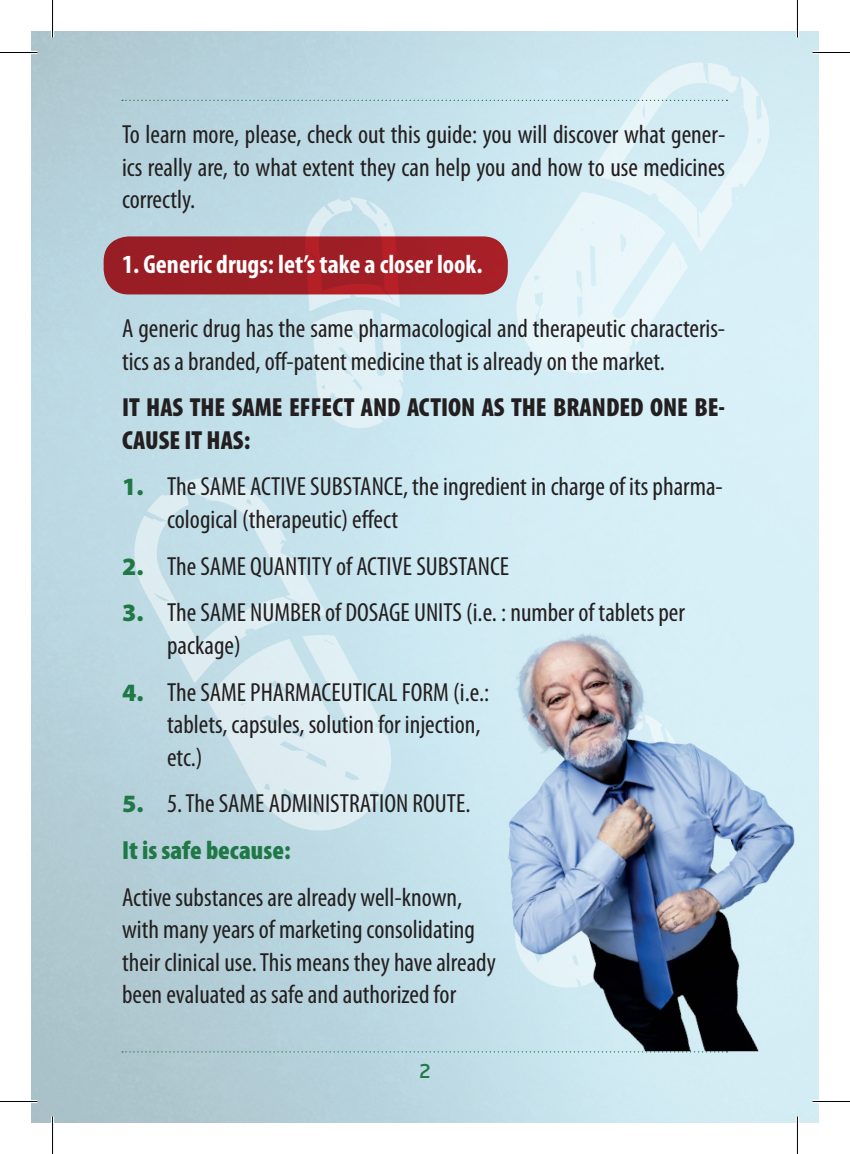
<style>
.page{position:relative;width:850px;height:1154px;background:#fff}
.page>*{position:absolute;margin:0;border:0;box-sizing:border-box;transform-origin:0 0}
.t1{font:condensed 26.25px/32.5px "Myriad Pro";color:#231f20}
.t2{font:900 condensed 26.25px/32.5px "Myriad Pro";color:#231f20}
.t3{font:700 condensed 26.25px "Myriad Pro";color:#fff}
.t4{font:600 20px "Neris";color:#1f7845}
.s1{font-weight:900;font-stretch:normal;font-size:25px;color:#1f7845}
.s2{font-weight:900;color:#1f7845}
</style>
<div class="page">
<img style="left:31px;top:31px;width:787px;height:1092px">
<svg style="left:134px;top:478px;width:193px;height:205px;background:#cae3eb"></svg>
<svg style="left:147px;top:489px;width:41px;height:32px"></svg>
<svg style="left:290px;top:552px;width:4px;height:3px"></svg>
<svg style="left:207px;top:635px;width:184px;height:196px;background:#d3e7ee"></svg>
<svg style="left:122px;top:1051px;width:605px;height:1px"></svg>
<svg style="left:122px;top:62px;width:647px;height:366px;background:#cde6ee"></svg>
<svg style="left:104px;top:236px;width:403px;height:58px;background:#a01f27"></svg>
<img style="left:507px;top:627px;width:307px;height:424px">
<hr style="left:0;top:51px;width:38px;height:3px;background:#fff">
<hr style="left:812px;top:51px;width:37px;height:3px;background:#fff">
<hr style="left:0;top:1100px;width:38px;height:3px;background:#fff">
<hr style="left:812px;top:1100px;width:37px;height:3px;background:#fff">
<hr style="left:51px;top:0;width:3px;height:38px;background:#fff">
<hr style="left:51px;top:1116px;width:3px;height:38px;background:#fff">
<hr style="left:795px;top:0;width:3px;height:38px;background:#fff">
<hr style="left:795px;top:1116px;width:3px;height:38px;background:#fff">
<hr style="left:0;top:52px;width:38px;height:1px;background:#000">
<hr style="left:812px;top:52px;width:37px;height:1px;background:#000">
<hr style="left:0;top:1101px;width:38px;height:1px;background:#000">
<hr style="left:812px;top:1101px;width:37px;height:1px;background:#000">
<hr style="left:52px;top:0;width:1px;height:38px;background:#000">
<hr style="left:52px;top:1116px;width:1px;height:38px;background:#000">
<hr style="left:796px;top:0;width:1px;height:38px;background:#000">
<hr style="left:796px;top:1116px;width:1px;height:38px;background:#000">
<p class="t1" style="left:122px;top:119px;width:604px;text-align:justify">To learn more, please, check out this guide: you will discover what gener&shy;ics really are, to what extent they can help you and how to use medicines correctly.</p>
<p class="t3" style="left:122px;top:250px;width:362px">1. Generic drugs: let’s take a closer look.</p>
<p class="t1" style="left:122px;top:313px;width:604px">A generic drug has the same pharmacological and therapeutic characteris&shy;tics as a branded, off-patent medicine that is already on the market.</p>
<p class="t2" style="left:122px;top:392px;width:604px">IT HAS THE SAME EFFECT AND ACTION AS THE BRANDED ONE BE-<br>CAUSE IT HAS:</p>
<p class="t1" style="left:167px;top:471px;width:557px;text-indent:-45px"><span class="s1">1.</span> The SAME ACTIVE SUBSTANCE, the ingredient in charge of its pharma&shy;cological (therapeutic) effect</p>
<p class="t1" style="left:122px;top:550px;width:388px"><span class="s1">2.</span> The SAME QUANTITY of ACTIVE SUBSTANCE</p>
<p class="t1" style="left:167px;top:597px;width:519px;text-indent:-45px"><span class="s1">3.</span> The SAME NUMBER of DOSAGE UNITS (i.e. : number of tablets per package)</p>
<p class="t1" style="left:167px;top:676px;width:323px;text-indent:-45px"><span class="s1">4.</span> The SAME PHARMACEUTICAL FORM (i.e.: tablets, capsules, solution for injection, etc.)</p>
<p class="t1" style="left:122px;top:781px;width:350px;line-height:46.8px"><span class="s1">5.</span> 5. The SAME ADMINISTRATION ROUTE.<br><span class="s2">It is safe because:</span></p>
<p class="t1" style="left:122px;top:881px;width:375px">Active substances are already well-known, with many years of marketing consolidating their clinical use. This means they have already been evaluated as safe and authorized for</p>
<p class="t4" style="left:419px;top:1057px;width:13px">2</p>
</div>
